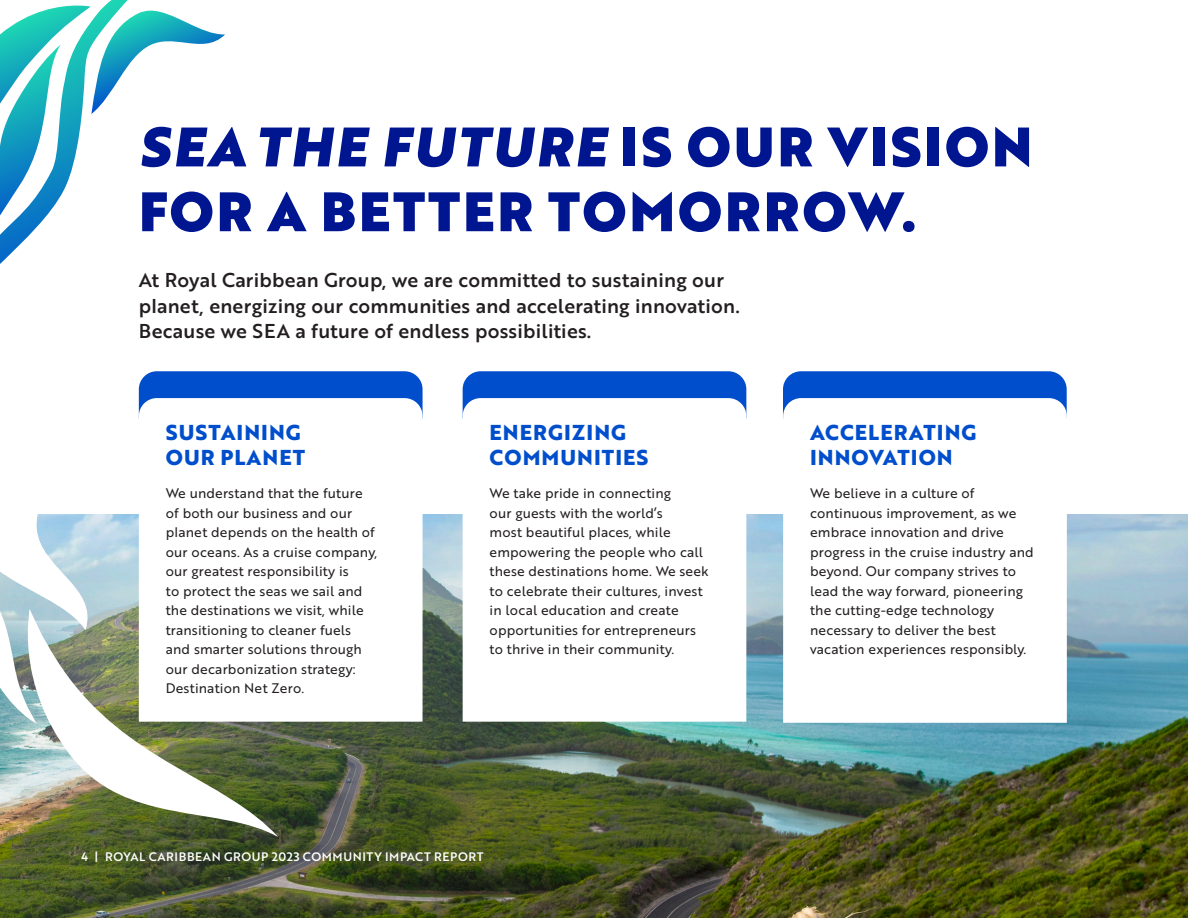
<style>
.page{position:relative;width:1188px;height:918px;background:#fff}
.page>*{position:absolute;margin:0;border:0;box-sizing:border-box;transform-origin:0 0}
.t1{font:54px/64.8px "Brother 1816 Black";letter-spacing:.05em;color:#001691}
.t2{font:700 21px/25.2px "Brother 1816 Extra";letter-spacing:.05em;color:#004ecc}
.Body_big{font:19.5px/25.5px "Brother 1816 Medium";letter-spacing:.01em;color:#231f20}
.Body_1{font:13.5px/19.5px "Brother 1816 Regular";letter-spacing:.01em;color:#231f20}
.t3{font:12px "Brother 1816 Medium";letter-spacing:.05em;color:#fff}
</style>
<div class="page">
<div style="left:783px;top:371px;width:284px;height:27px;background:#004ecc"></div>
<div style="left:463px;top:371px;width:283px;height:27px;background:#004ecc"></div>
<div style="left:139px;top:371px;width:284px;height:27px;background:#004ecc"></div>
<img style="left:0;top:514px;width:1188px;height:404px">
<svg style="left:463px;top:398px;width:283px;height:324px"></svg>
<svg style="left:783px;top:398px;width:284px;height:325px"></svg>
<svg style="left:139px;top:398px;width:284px;height:324px"></svg>
<img style="left:14px;top:609px;width:264px;height:228px">
<svg style="left:0;top:514px;width:99px;height:210px"></svg>
<svg style="left:0;top:0;width:225px;height:264px"></svg>
<h1 class="t1" style="left:139px;top:113px;width:895px">SEA THE FUTURE I S O U R VI S I O N<br>FOR A BETTER TOMORROW.</h1>
<p class="Body_big" style="left:139px;top:267px;width:603px">At Royal Caribbean Group, we are committed to sustaining our planet, energizing our communities and accelerating innovation.<br>Because we SEA a future of endless possibilities.</p>
<h4 class="t2" style="left:166px;top:419px;width:141px">SUSTAINING<br>OUR PLANET</h4>
<p class="Body_1" style="left:166px;top:483px;width:213px">We understand that the future of both our business and our planet depends on the health of our oceans. As a cruise company, our greatest responsibility is<br>to protect the seas we sail and the destinations we visit, while transitioning to cleaner fuels and smarter solutions through our decarbonization strategy:<br>Destination Net Zero.</p>
<h4 class="t2" style="left:490px;top:419px;width:160px">ENERGIZING<br>COMMUNITIES</h4>
<p class="Body_1" style="left:490px;top:483px;width:221px">We take pride in connecting<br>our guests with the world’s<br>most beautiful places, while empowering the people who call these destinations home. We seek to celebrate their cultures, invest in local education and create opportunities for entrepreneurs to thrive in their community.</p>
<p class="t3" style="left:81px;top:847px;width:404px">4 | ROYAL CARIBBEAN GROUP 2023 COMMUNITY IMPACT REPORT</p>
<h4 class="t2" style="left:810px;top:419px;width:168px">ACCELERATING<br>INNOVATION</h4>
<p class="Body_1" style="left:810px;top:483px;width:225px">We believe in a culture of continuous improvement, as we embrace innovation and drive progress in the cruise industry and beyond. Our company strives to lead the way forward, pioneering the cutting-edge technology necessary to deliver the best vacation experiences responsibly.</p>
</div>
